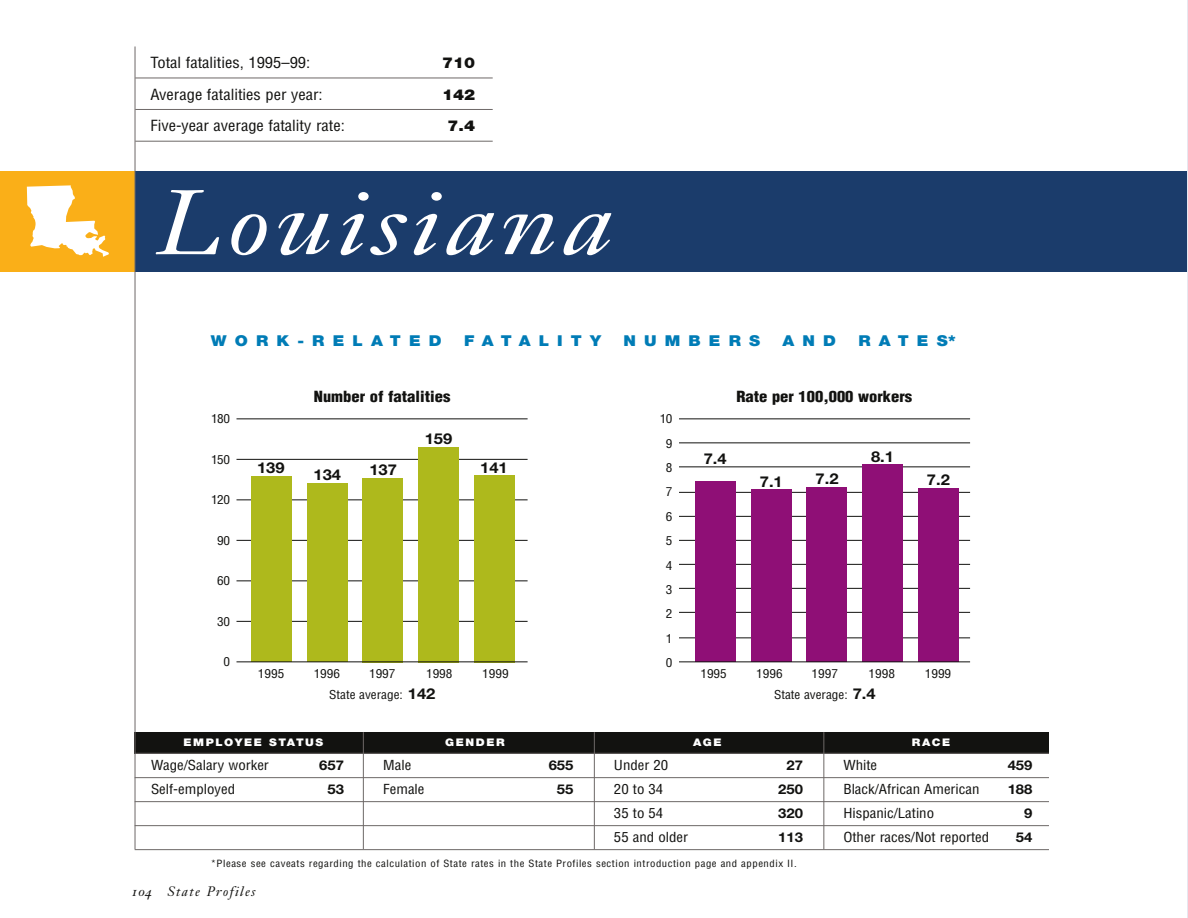
<style>
.page{position:relative;width:1188px;height:918px;background:#fff}
.page>*{position:absolute;margin:0;border:0;box-sizing:border-box;transform-origin:0 0}
.t1{font:90px "Janson Text Italic Os F";letter-spacing:.05em;color:#fff;scale:1.2 1}
.t2{font:condensed 15px "Helvetica";color:#121210;scale:1.1 1}
.t3{font:900 condensed 15px "Helvetica";color:#121210;scale:1.1 1}
.t4{font:900 15px "Helvetica Neue";letter-spacing:.495em;color:#007cb6;scale:1.1 1}
.t5{font:700 15px "Helvetica Neue";color:#121210;scale:1.1 1}
.t6{font:900 15px "Helvetica Neue";color:#121210;scale:1.1 1}
.t7{font:condensed 13.5px "Helvetica";color:#121210;scale:1.1 1}
.t8{font:700 13.5px "Helvetica Neue";color:#121210;scale:1.1 1}
.t9{font:13.5px "Janson Text Italic Os F";letter-spacing:.105em;color:#121210}
.t10{font:condensed 12px/24.3px "Helvetica";color:#121210;text-align:center;scale:1.1 1}
.t11{font:900 10.5px "Helvetica Neue";letter-spacing:.135em;color:#fff;scale:1.1 1}
.t12{font:condensed 9.75px "Helvetica";letter-spacing:.05em;color:#121210;scale:1.1 1}
.s1{font-family:"Helvetica Neue";font-weight:700;font-stretch:normal;font-size:15px}
</style>
<div class="page">
<div style="left:135px;top:732px;width:914px;height:21px;background:#121210"></div>
<hr style="left:135px;top:753px;width:914px;height:1px;background:#6d6867">
<hr style="left:135px;top:777px;width:914px;height:1px;background:#6d6867">
<hr style="left:135px;top:801px;width:914px;height:1px;background:#6d6867">
<hr style="left:135px;top:825px;width:914px;height:1px;background:#6d6867">
<hr style="left:135px;top:849px;width:914px;height:1px;background:#6d6867">
<hr style="left:594px;top:732px;width:1px;height:117px;background:#6d6867">
<hr style="left:363px;top:732px;width:1px;height:117px;background:#6d6867">
<hr style="left:823px;top:732px;width:1px;height:117px;background:#6d6867">
<div style="left:107px;top:171px;width:1081px;height:100px;background:#1b3c6b"></div>
<div style="left:0;top:171px;width:135px;height:100px;background:#faaf18"></div>
<svg style="left:27px;top:185px;width:82px;height:72px"></svg>
<hr style="left:135px;top:78px;width:358px;height:1px;background:#6d6867">
<hr style="left:135px;top:109px;width:358px;height:1px;background:#6d6867">
<hr style="left:135px;top:141px;width:358px;height:1px;background:#6d6867">
<hr style="left:237px;top:621px;width:291px;height:1px;background:#121210">
<hr style="left:237px;top:580px;width:291px;height:1px;background:#121210">
<hr style="left:237px;top:540px;width:291px;height:1px;background:#121210">
<hr style="left:237px;top:499px;width:291px;height:1px;background:#121210">
<hr style="left:237px;top:459px;width:291px;height:1px;background:#121210">
<div style="left:251px;top:476px;width:41px;height:186px;background:#aeb91c"></div>
<div style="left:363px;top:478px;width:40px;height:184px;background:#aeb91c"></div>
<div style="left:418px;top:447px;width:41px;height:215px;background:#aeb91c"></div>
<div style="left:474px;top:475px;width:40px;height:187px;background:#aeb91c"></div>
<hr style="left:237px;top:418px;width:291px;height:1px;background:#121210">
<hr style="left:679px;top:540px;width:291px;height:1px;background:#121210">
<hr style="left:679px;top:516px;width:291px;height:1px;background:#121210">
<hr style="left:679px;top:492px;width:291px;height:1px;background:#121210">
<hr style="left:679px;top:466px;width:291px;height:1px;background:#121210">
<hr style="left:679px;top:442px;width:291px;height:1px;background:#121210">
<hr style="left:679px;top:418px;width:291px;height:1px;background:#121210">
<hr style="left:679px;top:637px;width:291px;height:1px;background:#121210">
<hr style="left:679px;top:612px;width:291px;height:1px;background:#121210">
<hr style="left:679px;top:588px;width:291px;height:1px;background:#121210">
<hr style="left:679px;top:564px;width:291px;height:1px;background:#121210">
<div style="left:695px;top:481px;width:41px;height:181px;background:#8f0f76"></div>
<div style="left:751px;top:490px;width:40px;height:172px;background:#8f0f76"></div>
<div style="left:807px;top:488px;width:40px;height:174px;background:#8f0f76"></div>
<div style="left:862px;top:465px;width:41px;height:197px;background:#8f0f76"></div>
<div style="left:918px;top:488px;width:40px;height:174px;background:#8f0f76"></div>
<div style="left:307px;top:483px;width:40px;height:179px;background:#aeb91c"></div>
<hr style="left:135px;top:46px;width:1px;height:803px;background:#6d6867">
<hr style="left:679px;top:661px;width:291px;height:1px;background:#121210">
<hr style="left:237px;top:661px;width:291px;height:1px;background:#121210">
<p class="t2" style="left:150px;top:57px;width:147px">Total fatalities, 1995–99:</p>
<p class="t6" style="left:442px;top:57px;width:32px">710</p>
<p class="t2" style="left:150px;top:88px;width:158px">Average fatalities per year:</p>
<p class="t6" style="left:442px;top:89px;width:32px">142</p>
<p class="t2" style="left:150px;top:120px;width:178px">Five-year average fatality rate:</p>
<p class="t6" style="left:448px;top:120px;width:27px">7.4</p>
<h1 class="t1" style="left:157px;top:189px;width:382px">Louisiana</h1>
<p class="t4" style="left:211px;top:335px;width:212px">WORK-RELATED</p>
<p class="t4" style="left:464px;top:335px;width:126px">FATALITY</p>
<p class="t4" style="left:624px;top:335px;width:126px">NUMBERS</p>
<p class="t4" style="left:782px;top:335px;width:50px">AND</p>
<p class="t4" style="left:858px;top:335px;width:90px">RATES*</p>
<p class="t10" style="left:211px;top:408px;width:19px">180</p>
<p class="t10" style="left:211px;top:448px;width:19px">150</p>
<p class="t10" style="left:211px;top:489px;width:19px">120</p>
<p class="t10" style="left:217px;top:529px;width:13px">90</p>
<p class="t10" style="left:217px;top:570px;width:13px">60</p>
<p class="t10" style="left:217px;top:610px;width:13px">30</p>
<p class="t10" style="left:223px;top:651px;width:7px">0</p>
<p class="t3" style="left:314px;top:391px;width:126px">Number of fatalities</p>
<p class="t3" style="left:736px;top:391px;width:161px">Rate per 100,000 workers</p>
<p class="t5" style="left:257px;top:462px;width:27px">139</p>
<p class="t5" style="left:314px;top:469px;width:27px">134</p>
<p class="t5" style="left:369px;top:465px;width:27px">137</p>
<p class="t5" style="left:425px;top:433px;width:27px">159</p>
<p class="t5" style="left:480px;top:462px;width:27px">141</p>
<p class="t10" style="left:258px;top:662px;width:26px">1995</p>
<p class="t10" style="left:314px;top:662px;width:25px">1996</p>
<p class="t10" style="left:369px;top:662px;width:25px">1997</p>
<p class="t10" style="left:426px;top:662px;width:26px">1998</p>
<p class="t10" style="left:482px;top:662px;width:25px">1999</p>
<p class="t10" style="left:329px;top:683px;width:98px">State average: <span class="s1">142</span></p>
<p class="t10" style="left:660px;top:408px;width:13px">10<br>9<br>8<br>7<br>6<br>5<br>4<br>3<br>2<br>1<br>0</p>
<p class="t5" style="left:704px;top:454px;width:22px">7.4</p>
<p class="t5" style="left:871px;top:451px;width:22px">8.1</p>
<p class="t5" style="left:760px;top:476px;width:22px">7.1</p>
<p class="t5" style="left:816px;top:473px;width:22px">7.2</p>
<p class="t5" style="left:927px;top:474px;width:22px">7.2</p>
<p class="t10" style="left:700px;top:662px;width:26px">1995</p>
<p class="t10" style="left:756px;top:662px;width:25px">1996</p>
<p class="t10" style="left:812px;top:662px;width:25px">1997</p>
<p class="t10" style="left:869px;top:662px;width:26px">1998</p>
<p class="t10" style="left:925px;top:662px;width:25px">1999</p>
<p class="t10" style="left:774px;top:683px;width:94px">State average: <span class="s1">7.4</span></p>
<p class="t11" style="left:184px;top:739px;width:129px">EMPLOYEE STATUS</p>
<p class="t11" style="left:445px;top:739px;width:55px">GENDER</p>
<p class="t11" style="left:693px;top:739px;width:27px">AGE</p>
<p class="t11" style="left:912px;top:739px;width:36px">RACE</p>
<p class="t7" style="left:151px;top:760px;width:109px">Wage/Salary worker</p>
<p class="t8" style="left:319px;top:761px;width:24px">657</p>
<p class="t7" style="left:383px;top:760px;width:27px">Male</p>
<p class="t8" style="left:549px;top:761px;width:24px">655</p>
<p class="t7" style="left:614px;top:760px;width:51px">Under 20</p>
<p class="t8" style="left:786px;top:761px;width:17px">27</p>
<p class="t7" style="left:843px;top:760px;width:32px">White</p>
<p class="t8" style="left:1008px;top:761px;width:24px">459</p>
<p class="t7" style="left:151px;top:784px;width:78px">Self-employed</p>
<p class="t8" style="left:327px;top:785px;width:17px">53</p>
<p class="t7" style="left:383px;top:784px;width:39px">Female</p>
<p class="t8" style="left:557px;top:785px;width:17px">55</p>
<p class="t7" style="left:614px;top:784px;width:46px">20 to 34</p>
<p class="t8" style="left:778px;top:785px;width:24px">250</p>
<p class="t7" style="left:843px;top:784px;width:125px">Black/African American</p>
<p class="t8" style="left:1008px;top:785px;width:24px">188</p>
<p class="t7" style="left:614px;top:808px;width:46px">35 to 54</p>
<p class="t8" style="left:778px;top:809px;width:24px">320</p>
<p class="t7" style="left:843px;top:808px;width:84px">Hispanic/Latino</p>
<p class="t8" style="left:1024px;top:809px;width:9px">9</p>
<p class="t7" style="left:614px;top:832px;width:69px">55 and older</p>
<p class="t8" style="left:778px;top:833px;width:24px">113</p>
<p class="t7" style="left:843px;top:832px;width:134px">Other races/Not reported</p>
<p class="t8" style="left:1016px;top:833px;width:17px">54</p>
<p class="t12" style="left:211px;top:860px;width:534px">*Please see caveats regarding the calculation of State rates in the State Profiles section introduction page and appendix II.</p>
<p class="t9" style="left:131px;top:886px;width:126px">104 State Profiles</p>
</div>
